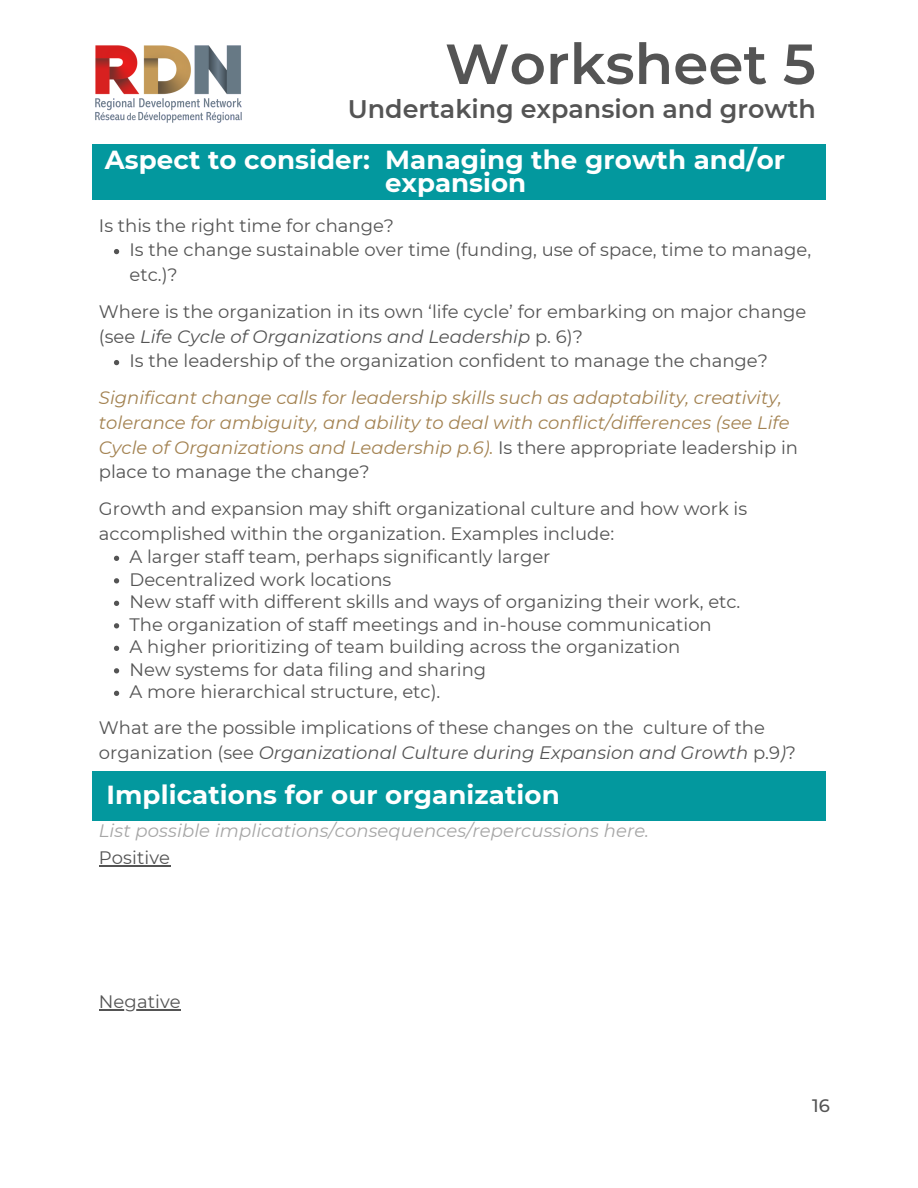
<style>
.page{position:relative;width:918px;height:1188px;background:#fff}
.page>*{position:absolute;margin:0;border:0;box-sizing:border-box;transform-origin:0 0}
.t1{font:600 56.4px "Montserrat";color:#545454}
.t2{font:700 26.1px/23.7px "Montserrat";letter-spacing:.005em;color:#fff}
.t3{font:600 25.35px "Montserrat";color:#545454}
.t4{font:18px/22.5px "Montserrat";color:#545454}
.t5{font:italic 18px/24.8px "Montserrat";color:#a38251}
.t6{font:italic 18px "Montserrat";letter-spacing:.005em;color:#a6a6a6}
.t7{font:500 18px "Montserrat";color:#545454}
.s1{font-style:italic}
.s2{font-style:normal;color:#545454}
</style>
<div class="page">
<svg style="left:114px;top:249px;width:5px;height:5px"></svg>
<svg style="left:114px;top:360px;width:5px;height:5px"></svg>
<svg style="left:114px;top:556px;width:5px;height:5px"></svg>
<svg style="left:114px;top:578px;width:5px;height:5px"></svg>
<svg style="left:114px;top:601px;width:5px;height:5px"></svg>
<svg style="left:114px;top:623px;width:5px;height:5px"></svg>
<svg style="left:114px;top:646px;width:5px;height:5px"></svg>
<svg style="left:114px;top:668px;width:5px;height:5px"></svg>
<svg style="left:114px;top:691px;width:5px;height:5px"></svg>
<div style="left:92px;top:771px;width:734px;height:49px;background:#03989e"></div>
<div style="left:92px;top:144px;width:734px;height:56px;background:#03989e"></div>
<img style="left:95px;top:45px;width:147px;height:78px">
<hr style="left:99px;top:865px;width:71px;height:2px;background:#545454">
<hr style="left:99px;top:1009px;width:82px;height:2px;background:#545454">
<h1 class="t1" style="left:445px;top:29px;width:372px">Worksheet 5</h1>
<h3 class="t3" style="left:348px;top:93px;width:470px">Undertaking expansion and growth</h3>
<h2 class="t2" style="left:385px;top:147px;width:401px;text-indent:-281px">Aspect to consider: Managing the growth and/or expansion</h2>
<p class="t4" style="left:99px;top:214px;width:297px">Is this the right time for change?</p>
<p class="t4" style="left:130px;top:238px;width:683px;line-height:24.8px">Is the change sustainable over time (funding, use of space, time to manage, etc.)?</p>
<p class="t4" style="left:99px;top:299px;width:709px;line-height:24.8px">Where is the organization in its own ‘life cycle’ for embarking on major change (see <span class="s1">Life Cycle of Organizations and Leadership</span> p. 6)?</p>
<p class="t4" style="left:130px;top:350px;width:640px">Is the leadership of the organization confident to manage the change?</p>
<p class="t5" style="left:99px;top:385px;width:701px">Significant change calls for leadership skills such as adaptability, creativity, tolerance for ambiguity, and ability to deal with conflict/differences (see Life Cycle of Organizations and Leadership p.6). <span class="s2">Is there appropriate leadership in place to manage the change?</span></p>
<p class="t4" style="left:99px;top:496px;width:650px;line-height:24.8px">Growth and expansion may shift organizational culture and how work is accomplished within the organization. Examples include:</p>
<p class="t4" style="left:130px;top:546px;width:612px">A larger staff team, perhaps significantly larger<br>Decentralized work locations<br>New staff with different skills and ways of organizing their work, etc.<br>The organization of staff meetings and in-house communication<br>A higher prioritizing of team building across the organization<br>New systems for data filing and sharing<br>A more hierarchical structure, etc).</p>
<p class="t4" style="left:99px;top:715px;width:699px;line-height:24.8px">What are the possible implications of these changes on the culture of the organization (see <span class="s1">Organizational Culture during Expansion and Growth</span> p.9<span class="s1">)</span>?</p>
<h2 class="t2" style="left:106px;top:783px;width:455px">Implications for our organization</h2>
<p class="t6" style="left:99px;top:819px;width:552px">List possible implications/consequences/repercussions here.</p>
<p class="t4" style="left:99px;top:846px;width:73px">Positive</p>
<p class="t4" style="left:99px;top:990px;width:83px">Negative</p>
<p class="t7" style="left:812px;top:1094px;width:19px">16</p>
</div>
